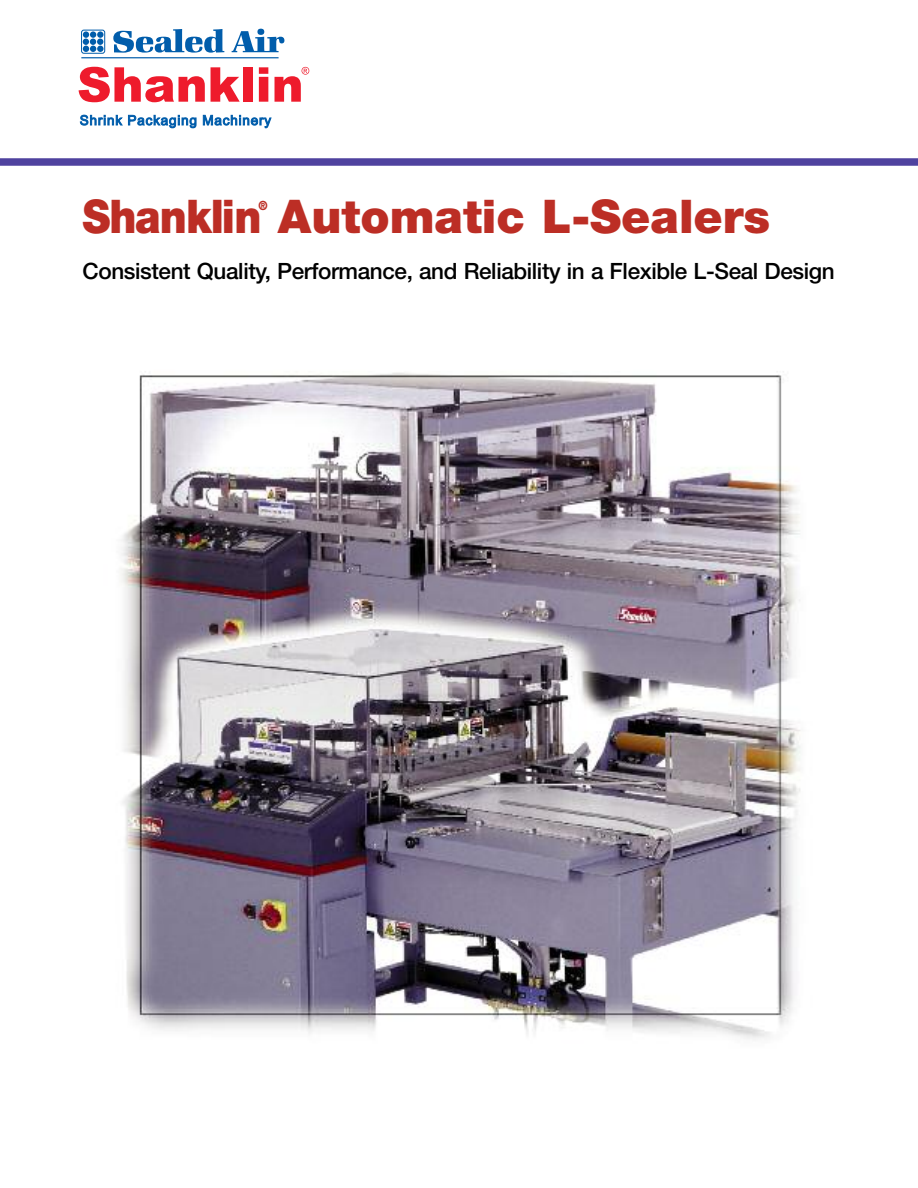
<style>
.page{position:relative;width:918px;height:1188px;background:#fff}
.page>*{position:absolute;margin:0;border:0;box-sizing:border-box;transform-origin:0 0}
.t1{font:900 46.5px "Helvetica Neue";color:#bc2e25;scale:.9 1}
.t2{font:500 22.5px "Helvetica Neue";letter-spacing:-.015em;color:#000}
.t3{font:900 12.75px "Helvetica Neue";color:#bc2e25;scale:.9 1}
</style>
<div class="page">
<div style="left:0;top:158px;width:918px;height:8px;background:#4f429f"></div>
<img style="left:121px;top:371px;width:680px;height:669px">
<svg style="left:79px;top:114px;width:193px;height:15px"></svg>
<svg style="left:79px;top:67px;width:126px;height:35px"></svg>
<svg style="left:211px;top:67px;width:29px;height:35px"></svg>
<div style="left:243px;top:67px;width:9px;height:35px;background:#ee1b2c"></div>
<svg style="left:259px;top:67px;width:9px;height:35px"></svg>
<svg style="left:275px;top:67px;width:34px;height:35px"></svg>
<div style="left:81px;top:30px;width:24px;height:24px;border:1px solid #015dab;border-radius:2px"></div>
<div style="left:90px;top:31px;width:6px;height:7px;background:#015dab;border-radius:50%"></div>
<div style="left:97px;top:31px;width:7px;height:7px;background:#015dab;border-radius:50%"></div>
<div style="left:83px;top:31px;width:6px;height:7px;background:#015dab;border-radius:50%"></div>
<svg style="left:83px;top:39px;width:20px;height:13px"></svg>
<svg style="left:113px;top:29px;width:111px;height:24px"></svg>
<div style="left:257px;top:29px;width:7px;height:6px;background:#015dab;border-radius:50%"></div>
<svg style="left:232px;top:31px;width:52px;height:21px"></svg>
<hr style="left:81px;top:57px;width:198px;height:1px;background:#015dab">
<h1 class="t1" style="left:83px;top:199px;width:766px">Shanklin Automatic L-Sealers</h1>
<p class="t3" style="left:258px;top:201px;width:12px">®</p>
<p class="t2" style="left:83px;top:263px;width:754px">Consistent Quality, Performance, and Reliability in a Flexible L-Seal Design</p>
</div>
